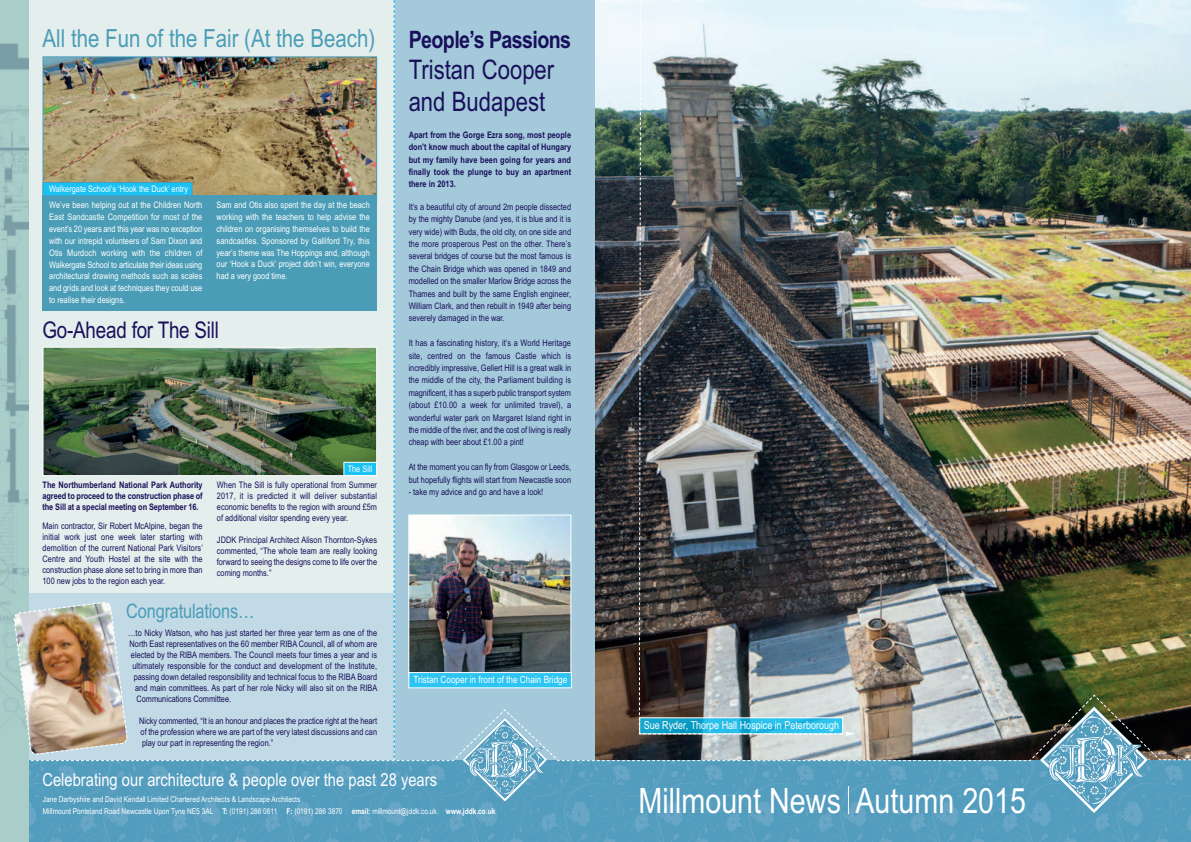
<style>
.page{position:relative;width:1191px;height:842px;background:#fff}
.page>*{position:absolute;margin:0;border:0;box-sizing:border-box;transform-origin:0 0}
.t1{font:35px "Arial Narrow";color:#fff}
.t2{font:27px/31.4px "Arial Narrow";color:#18105a}
.t3{font:25px "Arial Narrow";color:#4b9db7}
.t4{font:700 24px "Arial Narrow";letter-spacing:-.025em;color:#18105a}
.t5{font:23px "Arial Narrow";letter-spacing:-.01em;color:#18105a}
.t6{font:20px "Arial Narrow";letter-spacing:-.01em;color:#4b9db7}
.t7{font:18px "Arial Narrow";color:#fff}
.t8{font:11px "Arial Narrow";color:#fff}
.t9{font:10px "Arial Narrow";color:#fff}
.t10{font:9px/12.4px "Arial Narrow";color:#18105a;text-align:justify}
.t11{font:9px/11.8px "Arial Narrow";color:#fff;text-align:justify}
.t12{font:700 9px/12.4px "Arial Narrow";letter-spacing:-.005em;color:#18105a;text-align:justify}
.t13{font:8px/12px "Arial Narrow";color:#fff}
.s1{font-weight:700}
</style>
<div class="page">
<img style="left:0;top:0;width:1191px;height:842px">
<h3 class="t3" style="left:43px;top:29px;width:334px">All the Fun of the Fair (At the Beach)</h3>
<p class="t11" style="left:49px;top:183px;width:140px">Walkergate School’s ‘Hook the Duck’ entry</p>
<p class="t11" style="left:49px;top:200px;width:155px">We’ve been helping out at the Children North East Sandcastle Competition for most of the event’s 20 years and this year was no exception with our intrepid volunteers of Sam Dixon and Otis Murdoch working with the children of Walkergate School to articulate their ideas using architectural drawing methods such as scales and grids and look at techniques they could use to realise their designs.</p>
<p class="t11" style="left:217px;top:200px;width:155px">Sam and Otis also spent the day at the beach working with the teachers to help advise the children on organising themselves to build the sandcastles. Sponsored by Galliford Try, this year’s theme was The Hoppings and, although our ‘Hook a Duck’ project didn’t win, everyone had a very good time.</p>
<h3 class="t5" style="left:43px;top:322px;width:178px">Go-Ahead for The Sill</h3>
<p class="t11" style="left:348px;top:463px;width:26px">The Sill</p>
<p class="t12" style="left:42px;top:481px;width:162px;line-height:11px">The Northumberland National Park Authority agreed to proceed to the construction phase of the Sill at a special meeting on September 16.</p>
<p class="t10" style="left:42px;top:522px;width:162px;line-height:11px">Main contractor, Sir Robert McAlpine, began the initial work just one week later starting with demolition of the current National Park Visitors’ Centre and Youth Hostel at the site with the construction phase alone set to bring in more than 100 new jobs to the region each year.</p>
<p class="t10" style="left:217px;top:481px;width:162px;line-height:11px">When The Sill is fully operational from Summer 2017, it is predicted it will deliver substantial economic benefits to the region with around £5m of additional visitor spending every year.</p>
<p class="t10" style="left:217px;top:536px;width:162px;line-height:11px">JDDK Principal Architect Alison Thornton-Sykes commented, “The whole team are really looking forward to seeing the designs come to life over the coming months.”</p>
<h3 class="t6" style="left:126px;top:604px;width:130px">Congratulations…</h3>
<p class="t10" style="left:128px;top:627px;width:250px">…to Nicky Watson, who has just started her three year term as one of the</p>
<p class="t10" style="left:130px;top:638px;width:249px">North East representatives on the 60 member RIBA Council, all of whom are</p>
<p class="t10" style="left:131px;top:649px;width:248px">elected by the RIBA members. The Council meets four times a year and is</p>
<p class="t10" style="left:132px;top:660px;width:246px">ultimately responsible for the conduct and development of the Institute,</p>
<p class="t10" style="left:134px;top:671px;width:245px">passing down detailed responsibility and technical focus to the RIBA Board</p>
<p class="t10" style="left:135px;top:682px;width:244px">and main committees. As part of her role Nicky will also sit on the RIBA</p>
<p class="t10" style="left:136px;top:693px;width:96px">Communications Committee.</p>
<p class="t10" style="left:139px;top:716px;width:239px;line-height:11px">Nicky commented, “It is an honour and places the practice right at the heart of the profession where we are part of the very latest discussions and can play our part in representing the region.”</p>
<h3 class="t4" style="left:409px;top:31px;width:164px">People’s Passions</h3>
<h2 class="t2" style="left:409px;top:57px;width:147px">Tristan Cooper and Budapest</h2>
<p class="t12" style="left:409px;top:129px;width:164px">Apart from the Gorge Ezra song, most people don’t know much about the capital of Hungary but my family have been going for years and finally took the plunge to buy an apartment there in 2013.</p>
<p class="t10" style="left:409px;top:201px;width:164px">It’s a beautiful city of around 2m people dissected by the mighty Danube (and yes, it is blue and it is very wide) with Buda, the old city, on one side and the more prosperous Pest on the other. There’s several bridges of course but the most famous is the Chain Bridge which was opened in 1849 and modelled on the smaller Marlow Bridge across the Thames and built by the same English engineer, William Clark, and then rebuilt in 1949 after being severely damaged in the war.</p>
<p class="t10" style="left:409px;top:338px;width:164px">It has a fascinating history, it’s a World Heritage site, centred on the famous Castle which is incredibly impressive, Gellert Hill is a great walk in the middle of the city, the Parliament building is magnificent, it has a superb public transport system (about £10.00 a week for unlimited travel), a wonderful water park on Margaret Island right in the middle of the river, and the cost of living is really cheap with beer about £1.00 a pint!</p>
<p class="t10" style="left:409px;top:462px;width:164px">At the moment you can fly from Glasgow or Leeds, but hopefully flights will start from Newcastle soon</p>
<p class="t10" style="left:409px;top:486px;width:136px">- take my advice and go and have a look!</p>
<p class="t9" style="left:413px;top:676px;width:155px">Tristan Cooper in front of the Chain Bridge</p>
<h3 class="t7" style="left:42px;top:773px;width:396px">Celebrating our architecture &amp; people over the past 28 years</h3>
<p class="t13" style="left:43px;top:794px;width:454px">Jane Darbyshire and David Kendall Limited Chartered Architects &amp; Landscape Architects<br>Millmount Ponteland Road Newcastle Upon Tyne NE5 3AL <span class="s1">T:</span> (0191) 286 0811 <span class="s1">F:</span> (0191) 286 3870 <span class="s1">email:</span> millmount@jddk.co.uk <span class="s1">www.jddk.co.uk</span></p>
<p class="t8" style="left:643px;top:721px;width:197px">Sue Ryder, Thorpe Hall Hospice in Peterborough</p>
<h1 class="t1" style="left:638px;top:788px;width:389px">Millmount News Autumn 2015</h1>
</div>
